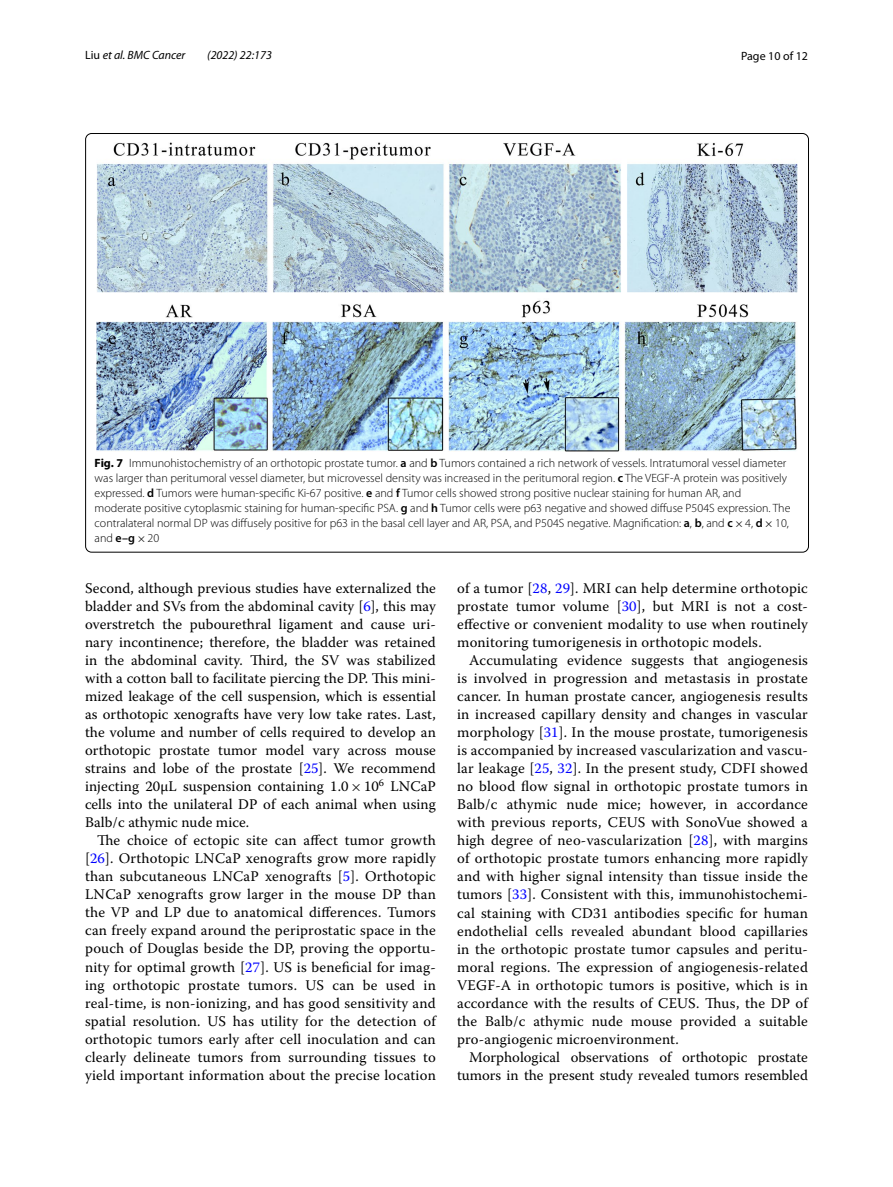
<style>
.page{position:relative;width:893px;height:1187px;background:#fff}
.page>*{position:absolute;margin:0;border:0;box-sizing:border-box;transform-origin:0 0}
.t1{font:14.7px/18px "Warnock Pro";letter-spacing:.01em;color:#000;text-align:justify}
.t2{font:300 12px/15px "Myriad Pro";color:#000}
.t3{font:italic 12px "Myriad Pro";color:#000}
.t4{font:12px "Myriad Pro";color:#000}
.s1{font-style:normal}
.s2{font-weight:700}
.s3{font-weight:600}
.s4{font-family:"MTSY";font-weight:400}
.s5{color:#00f}
.s6{font-family:"MTSY"}
</style>
<div class="page">
<img style="left:97px;top:142px;width:700px;height:309px">
<p class="t3" style="left:85px;top:48px;width:102px"><span class="s1">Liu</span> et al. BMC Cancer</p>
<p class="t3" style="left:207px;top:48px;width:66px">(2022) 22:173</p>
<p class="t4" style="left:741px;top:48px;width:68px">Page 10 of 12</p>
<p class="t2" style="left:95px;top:455px;width:697px"><span class="s2">Fig. 7</span> Immunohistochemistry of an orthotopic prostate tumor. <span class="s3">a</span> and <span class="s3">b</span> Tumors contained a rich network of vessels. Intratumoral vessel diameter was larger than peritumoral vessel diameter, but microvessel density was increased in the peritumoral region. <span class="s3">c</span> The VEGF-A protein was positively expressed. <span class="s3">d</span> Tumors were human-specific Ki-67 positive. <span class="s3">e</span> and <span class="s3">f</span> Tumor cells showed strong positive nuclear staining for human AR, and moderate positive cytoplasmic staining for human-specific PSA. <span class="s3">g</span> and <span class="s3">h</span> Tumor cells were p63 negative and showed diffuse P504S expression. The contralateral normal DP was diffusely positive for p63 in the basal cell layer and AR, PSA, and P504S negative. Magnification: <span class="s3">a</span>, <span class="s3">b</span>, and <span class="s3">c</span><span class="s4">×</span>4, <span class="s3">d</span><span class="s4">×</span>10, and <span class="s3">e–g</span><span class="s4">×</span>20</p>
<p class="t1" style="left:85px;top:579px;width:352px">Second, although previous studies have externalized the bladder and SVs from the abdominal cavity [<span class="s5">6</span>], this may overstretch the pubourethral ligament and cause uri&shy;nary incontinence; therefore, the bladder was retained in the abdominal cavity. Third, the SV was stabilized with a cotton ball to facilitate piercing the DP. This mini&shy;mized leakage of the cell suspension, which is essential as orthotopic xenografts have very low take rates. Last, the volume and number of cells required to develop an orthotopic prostate tumor model vary across mouse strains and lobe of the prostate [<span class="s5">25</span>]. We recommend injecting 20μL suspension containing 1.0<span class="s6">×</span> -10<sup>6</sup> LNCaP cells into the unilateral DP of each animal when using Balb/c athymic nude mice.</p>
<p class="t1" style="left:85px;top:831px;width:352px;text-indent:12px">The choice of ectopic site can affect tumor growth [<span class="s5">26</span>]. Orthotopic LNCaP xenografts grow more rapidly than subcutaneous LNCaP xenografts [<span class="s5">5</span>]. Orthotopic LNCaP xenografts grow larger in the mouse DP than the VP and LP due to anatomical differences. Tumors can freely expand around the periprostatic space in the pouch of Douglas beside the DP, proving the opportu&shy;nity for optimal growth [<span class="s5">27</span>]. US is beneficial for imag&shy;ing orthotopic prostate tumors. US can be used in real-time, is non-ionizing, and has good sensitivity and spatial resolution. US has utility for the detection of orthotopic tumors early after cell inoculation and can clearly delineate tumors from surrounding tissues to yield important information about the precise location</p>
<p class="t1" style="left:457px;top:579px;width:352px">of a tumor [<span class="s5">28</span>, <span class="s5">29</span>]. MRI can help determine orthotopic prostate tumor volume [<span class="s5">30</span>], but MRI is not a cost&shy;effective or convenient modality to use when routinely monitoring tumorigenesis in orthotopic models.</p>
<p class="t1" style="left:457px;top:651px;width:352px;text-indent:12px">Accumulating evidence suggests that angiogenesis is involved in progression and metastasis in prostate cancer. In human prostate cancer, angiogenesis results in increased capillary density and changes in vascular morphology [<span class="s5">31</span>]. In the mouse prostate, tumorigenesis is accompanied by increased vascularization and vascu&shy;lar leakage [<span class="s5">25</span>, <span class="s5">32</span>]. In the present study, CDFI showed no blood flow signal in orthotopic prostate tumors in Balb/c athymic nude mice; however, in accordance with previous reports, CEUS with SonoVue showed a high degree of neo-vascularization [<span class="s5">28</span>], with margins of orthotopic prostate tumors enhancing more rapidly and with higher signal intensity than tissue inside the tumors [<span class="s5">33</span>]. Consistent with this, immunohistochemi&shy;cal staining with CD31 antibodies specific for human endothelial cells revealed abundant blood capillaries in the orthotopic prostate tumor capsules and peritu&shy;moral regions. The expression of angiogenesis-related VEGF-A in orthotopic tumors is positive, which is in accordance with the results of CEUS. Thus, the DP of the Balb/c athymic nude mouse provided a suitable pro-angiogenic microenvironment.</p>
<p class="t1" style="left:457px;top:1047px;width:352px;text-align:right">Morphological observations of orthotopic prostate tumors in the present study revealed tumors resembled</p>
</div>
